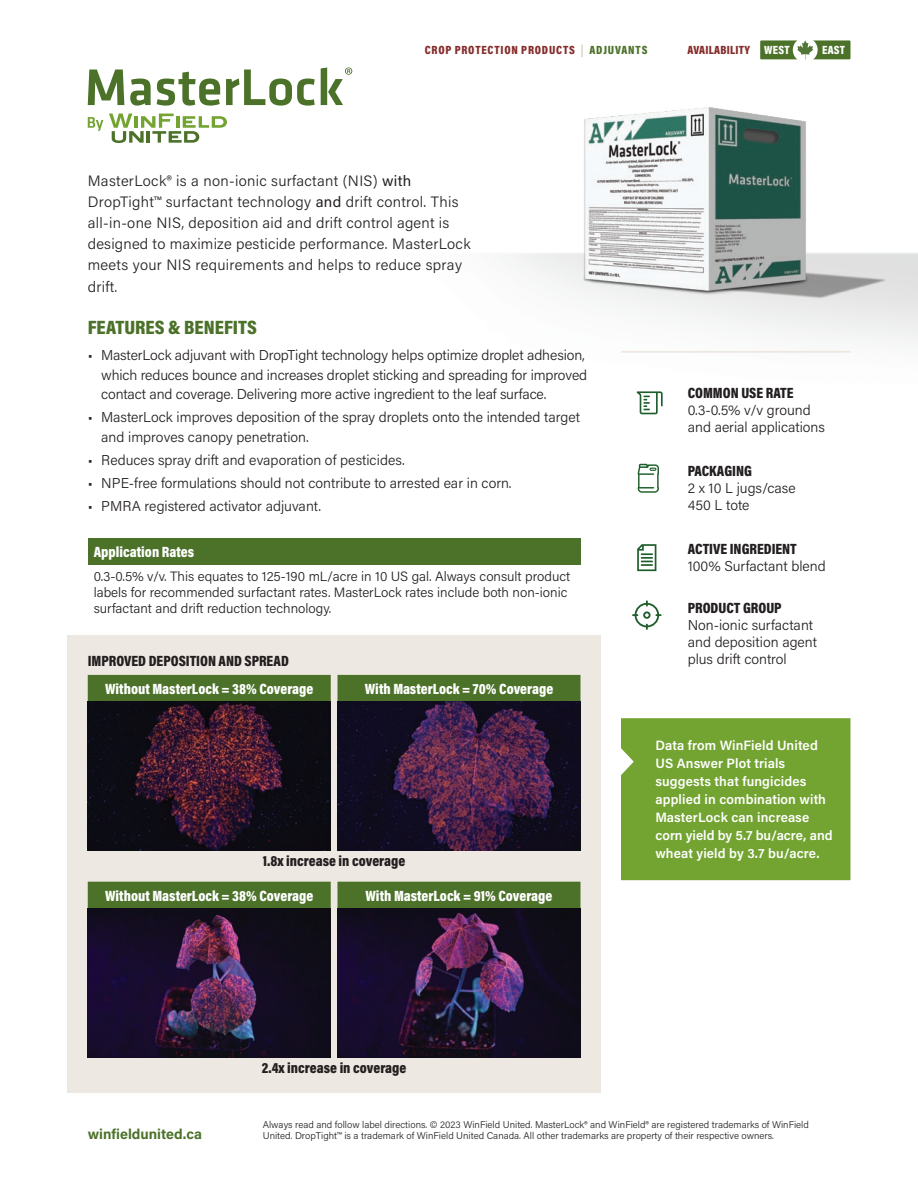
<style>
.page{position:relative;width:918px;height:1188px;background:#fff}
.page>*{position:absolute;margin:0;border:0;box-sizing:border-box;transform-origin:0 0}
.SS_Header{font:900 19.5px "Acumin Pro Cond";color:#4c722a;scale:1.05 1}
.SS_Header-2{font:300 15px/21.1px "Acumin Pro";letter-spacing:.02em;color:#231f20}
.SS_Subhead_2{font:900 15px "Acumin Pro Cond";color:#fff}
.SS_Subhead_1{font:900 15px "Acumin Pro Cond";color:#231f20}
.SS_Subhead_2-2{font:900 15px "Acumin Pro Cond";color:#231f20}
.SS_Body_Copy{font:300 14.25px/17.1px "Acumin Pro";letter-spacing:-.005em;color:#231f20}
.SS_Body_Copy-2{font:700 14.25px "Acumin Pro";color:#4c722a}
.SS_Chart_Body_Copy{font:300 13.5px/16.2px "Acumin Pro";color:#231f20}
.t1{font:600 13.5px/18px "Acumin Pro";letter-spacing:.01em;color:#fff}
.t2{font:900 12px "Acumin Pro Cond";letter-spacing:.065em;color:#852c2b}
.t3{font:900 12px "Acumin Pro Cond";letter-spacing:.015em;color:#852c2b}
.t4{font:900 12px "Acumin Pro Cond";letter-spacing:.025em;color:#fff}
.t5{font:300 9.75px/11.7px "Acumin Pro";color:#231f20}
.s1{color:#dad1c5}
.s2{color:#4c722a}
.s3{font-weight:400}
</style>
<div class="page">
<img style="left:576px;top:107px;width:324px;height:209px">
<div style="left:760px;top:40px;width:44px;height:19px;background:#4c722a"></div>
<div style="left:804px;top:40px;width:46px;height:19px;background:#4c722a"></div>
<div style="left:794px;top:38px;width:23px;height:23px;background:#fff;border-radius:50%"></div>
<svg style="left:797px;top:40px;width:16px;height:20px"></svg>
<div style="left:793px;top:38px;width:25px;height:24px;border:2px solid #fff;border-radius:50%"></div>
<svg style="left:637px;top:391px;width:26px;height:23px"></svg>
<svg style="left:638px;top:464px;width:21px;height:29px"></svg>
<svg style="left:637px;top:544px;width:19px;height:27px"></svg>
<svg style="left:632px;top:600px;width:30px;height:30px"></svg>
<svg style="left:88px;top:117px;width:15px;height:14px"></svg>
<svg style="left:109px;top:114px;width:118px;height:29px"></svg>
<svg style="left:88px;top:70px;width:36px;height:35px"></svg>
<svg style="left:130px;top:79px;width:21px;height:27px"></svg>
<svg style="left:157px;top:72px;width:63px;height:34px"></svg>
<svg style="left:226px;top:70px;width:89px;height:36px"></svg>
<svg style="left:321px;top:68px;width:31px;height:37px"></svg>
<hr style="left:621px;top:351px;width:229px;height:2px;background:#eee8e2">
<div style="left:68px;top:635px;width:533px;height:458px;background:#eee8e2"></div>
<div style="left:88px;top:538px;width:492px;height:27px;background:#4c722a"></div>
<svg style="left:88px;top:675px;width:492px;height:234px;fill:#4c722a"></svg>
<img style="left:88px;top:702px;width:243px;height:148px">
<img style="left:338px;top:702px;width:242px;height:148px">
<img style="left:88px;top:909px;width:243px;height:148px">
<img style="left:338px;top:909px;width:242px;height:148px">
<div style="left:621px;top:718px;width:229px;height:162px;background:#73a432"></div>
<p class="t2" style="left:425px;top:42px;width:224px">CROP PROTECTION PRODUCTS <span class="s1">|</span> <span class="s2">ADJUVANTS</span></p>
<p class="t3" style="left:688px;top:42px;width:64px">AVAILABILITY</p>
<p class="t4" style="left:764px;top:42px;width:27px">WEST</p>
<p class="t4" style="left:822px;top:42px;width:25px">EAST</p>
<p class="SS_Header-2" style="left:88px;top:169px;width:384px">MasterLock® is a non-ionic surfactant (NIS) <span class="s3">with </span>DropTight™ surfactant technology <span class="s3">and</span> drift control. This all-in-one NIS, deposition aid and drift control agent is designed to maximize pesticide performance. MasterLock meets your NIS requirements and helps to reduce spray drift.</p>
<p class="SS_Header" style="left:88px;top:315px;width:163px">FEATURES &amp; BENEFITS</p>
<p class="SS_Body_Copy" style="left:101px;top:345px;width:487px;line-height:19.5px;text-indent:-14px">• MasterLock adjuvant with DropTight technology helps optimize droplet adhesion, which reduces bounce and increases droplet sticking and spreading for improved contact and coverage. Delivering more active ingredient to the leaf surface.</p>
<p class="SS_Body_Copy" style="left:101px;top:407px;width:480px;line-height:19.5px;text-indent:-14px">• MasterLock improves deposition of the spray droplets onto the intended target and improves canopy penetration.</p>
<p class="SS_Body_Copy" style="left:88px;top:451px;width:319px">• Reduces spray drift and evaporation of pesticides.</p>
<p class="SS_Body_Copy" style="left:88px;top:474px;width:425px">• NPE-free formulations should not contribute to arrested ear in corn.</p>
<p class="SS_Body_Copy" style="left:88px;top:497px;width:235px">• PMRA registered activator adjuvant.</p>
<p class="SS_Subhead_2" style="left:94px;top:542px;width:102px">Application Rates</p>
<p class="SS_Chart_Body_Copy" style="left:94px;top:567px;width:478px">0.3-0.5% v/v. This equates to 125-190 mL/acre in 10 US gal. Always consult product labels for recommended surfactant rates. MasterLock rates include both non-ionic surfactant and drift reduction technology.</p>
<p class="SS_Subhead_1" style="left:88px;top:651px;width:203px">IMPROVED DEPOSITION AND SPREAD</p>
<p class="SS_Subhead_2" style="left:105px;top:679px;width:210px">Without MasterLock = 38% Coverage</p>
<p class="SS_Subhead_2" style="left:365px;top:679px;width:190px">With MasterLock = 70% Coverage</p>
<p class="SS_Subhead_2-2" style="left:263px;top:851px;width:144px">1.8x increase in coverage</p>
<p class="SS_Subhead_2" style="left:105px;top:886px;width:210px">Without MasterLock = 38% Coverage</p>
<p class="SS_Subhead_2" style="left:366px;top:886px;width:188px">With MasterLock = 91% Coverage</p>
<p class="SS_Subhead_2-2" style="left:262px;top:1058px;width:146px">2.4x increase in coverage</p>
<p class="SS_Subhead_1" style="left:688px;top:383px;width:107px">COMMON USE RATE</p>
<p class="SS_Body_Copy" style="left:688px;top:401px;width:139px">0.3-0.5% v/v ground and aerial applications</p>
<p class="SS_Subhead_1" style="left:688px;top:461px;width:66px">PACKAGING</p>
<p class="SS_Body_Copy" style="left:688px;top:479px;width:109px">2 x 10 L jugs/case<br>450 L tote</p>
<p class="SS_Subhead_1" style="left:688px;top:539px;width:111px">ACTIVE INGREDIENT</p>
<p class="SS_Body_Copy" style="left:688px;top:557px;width:140px">100% Surfactant blend</p>
<p class="SS_Subhead_1" style="left:688px;top:598px;width:95px">PRODUCT GROUP</p>
<p class="SS_Body_Copy" style="left:688px;top:616px;width:131px">Non-ionic surfactant and deposition agent plus drift control</p>
<p class="t1" style="left:655px;top:736px;width:179px">Data from WinField United<br>US Answer Plot trials suggests that fungicides applied in combination with<br>MasterLock can increase corn yield by 5.7 bu/acre, and wheat yield by 3.7 bu/acre.</p>
<p class="SS_Body_Copy-2" style="left:88px;top:1124px;width:116px">winfieldunited.ca</p>
<p class="t5" style="left:263px;top:1118px;width:548px">Always read and follow label directions. © 2023 WinField United. MasterLock® and WinField® are registered trademarks of WinField<br>United. DropTight™ is a trademark of WinField United Canada. All other trademarks are property of their respective owners.</p>
</div>
